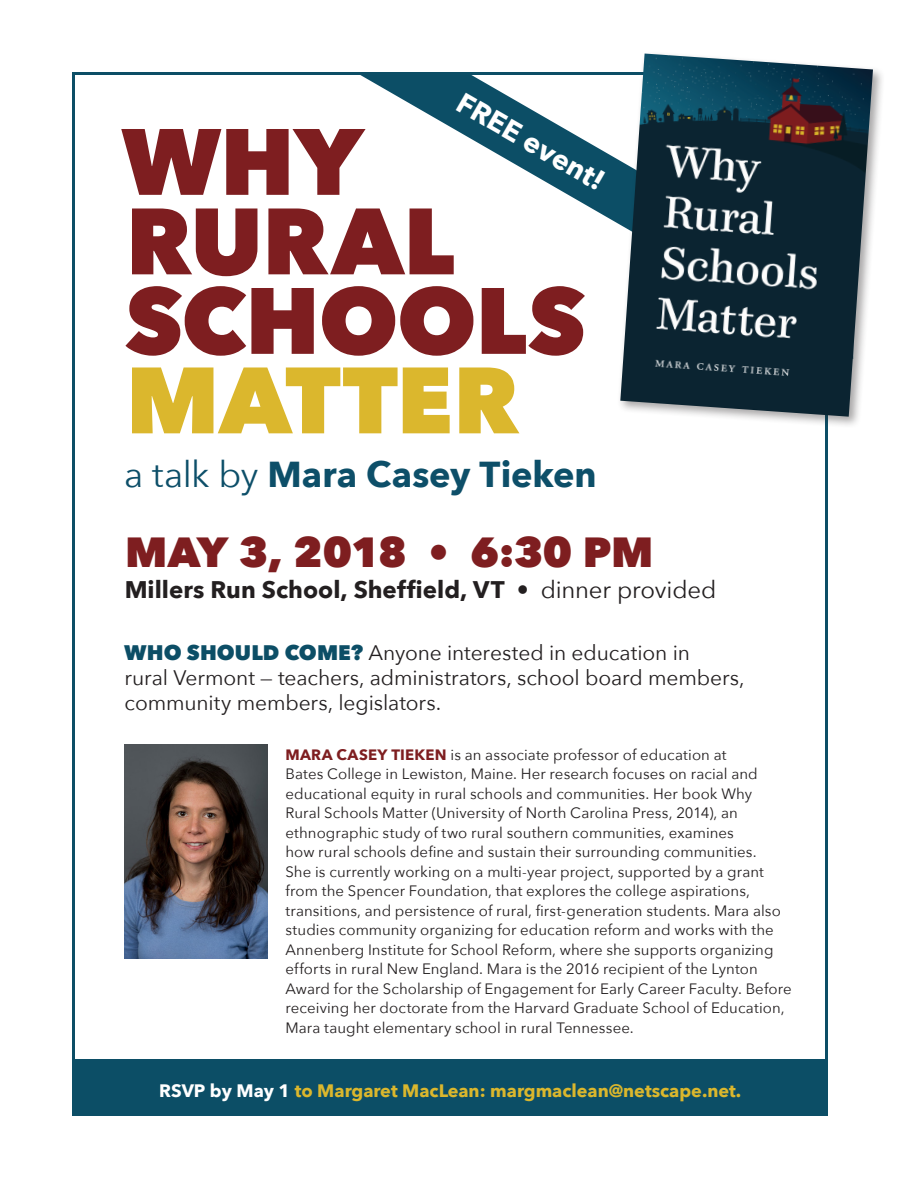
<style>
.page{position:relative;width:918px;height:1188px;background:#fff}
.page>*{position:absolute;margin:0;border:0;box-sizing:border-box;transform-origin:0 0}
.t1{font:800 93px/79.5px "Avenir Next";letter-spacing:-.01em;color:#7e1e20}
.t2{font:800 42px "Avenir Next";letter-spacing:-.01em;color:#7e1e20}
.t3{font:700 36px "Avenir Next";color:#0d4f69}
.t4{font:700 28.5px "Avenir Next";color:#fff}
.t5{font:700 24px "Avenir Next";color:#231f20}
.t6{font:21px/25.2px "Avenir Next";letter-spacing:-.005em;color:#231f20}
.t7{font:700 18px "Avenir Next";color:#dbb72d}
.t8{font:15px/19.5px "Avenir Next";letter-spacing:.005em;color:#231f20}
.s1{color:#dbb72d}
.s2{font-weight:400}
.s3{font-weight:800;color:#0c4e66}
.s4{font-weight:700;color:#7e1e20}
.s5{color:#fff}
</style>
<div class="page">
<svg style="left:357px;top:72px;width:260px;height:151px"></svg>
<div style="left:72px;top:1059px;width:756px;height:57px;background:#0c4e66"></div>
<div style="left:617px;top:50px;width:268px;height:379px;background:#231f20;opacity:.4"></div>
<img style="left:620px;top:54px;width:253px;height:363px">
<img style="left:124px;top:745px;width:143px;height:214px">
<p class="t4" style="left:472px;top:79px;width:167px;rotate:30deg">FREE event!</p>
<p class="t1" style="left:121px;top:122px;width:466px">WHY<br>RURAL<br>SCHOOLS<br><span class="s1">MATTER</span></p>
<p class="t3" style="left:124px;top:444px;width:474px"><span class="s2">a talk by</span> Mara Casey Tieken</p>
<p class="t2" style="left:125px;top:526px;width:530px">MAY 3, 2018 • 6:30 PM</p>
<p class="t5" style="left:125px;top:569px;width:593px">Millers Run School, Sheffield, VT • <span class="s2">dinner provided</span></p>
<p class="t6" style="left:124px;top:639px;width:622px"><span class="s3">WHO SHOULD COME?</span> Anyone interested in education in<br>rural Vermont — teachers, administrators, school board members, community members, legislators.</p>
<p class="t8" style="left:285px;top:744px;width:508px"><span class="s4">MARA CASEY TIEKEN</span> is an associate professor of education at<br>Bates College in Lewiston, Maine. Her research focuses on racial and educational equity in rural schools and communities. Her book Why<br>Rural Schools Matter (University of North Carolina Press, 2014), an ethnographic study of two rural southern communities, examines<br>how rural schools define and sustain their surrounding communities.<br>She is currently working on a multi-year project, supported by a grant from the Spencer Foundation, that explores the college aspirations, transitions, and persistence of rural, first-generation students. Mara also studies community organizing for education reform and works with the Annenberg Institute for School Reform, where she supports organizing efforts in rural New England. Mara is the 2016 recipient of the Lynton Award for the Scholarship of Engagement for Early Career Faculty. Before receiving her doctorate from the Harvard Graduate School of Education, Mara taught elementary school in rural Tennessee.</p>
<p class="t7" style="left:159px;top:1075px;width:584px"><span class="s5">RSVP by May 1</span> to Margaret MacLean: margmaclean@netscape.net.</p>
</div>
